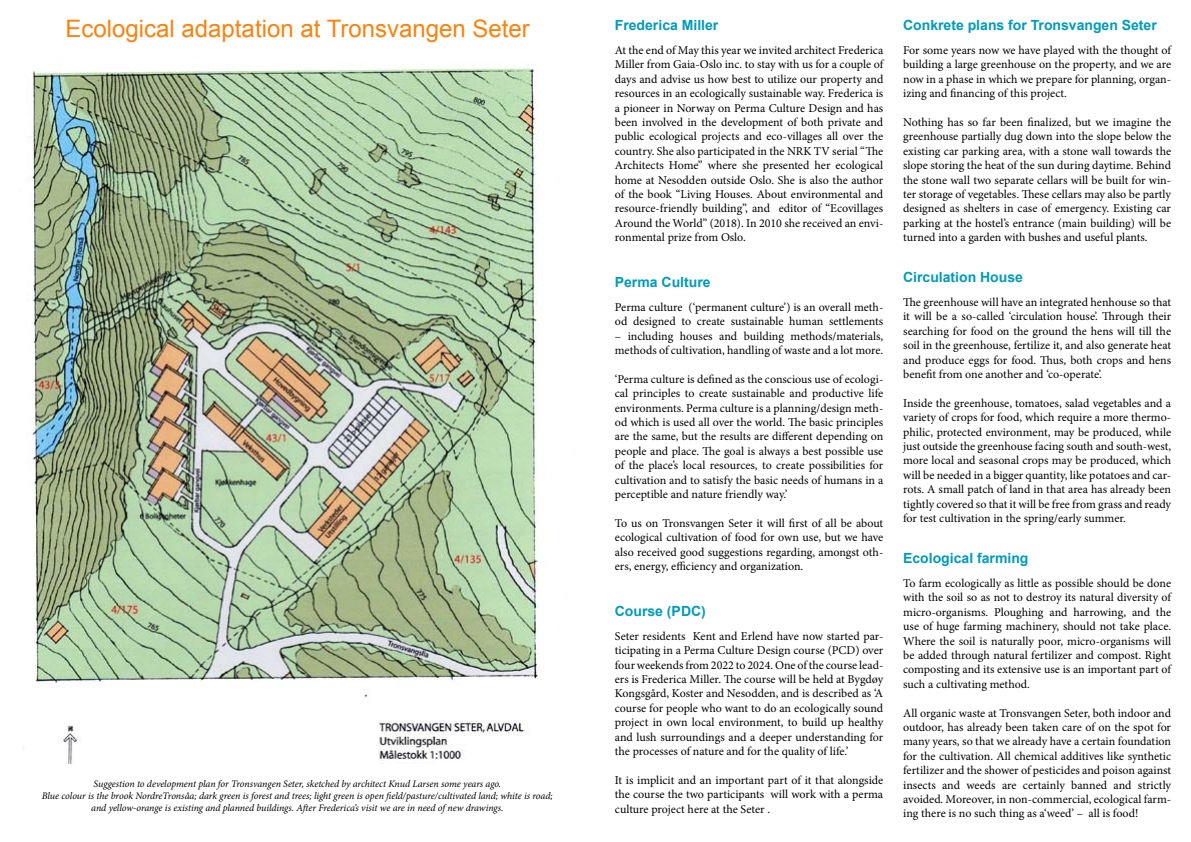
<style>
.page{position:relative;width:1191px;height:842px;background:#fff}
.page>*{position:absolute;margin:0;border:0;box-sizing:border-box;transform-origin:0 0}
.t1{font:24px "Arial";color:#fb820f}
.t2{font:700 14px "Arial";color:#009ab8}
.t3{font:12px/14.4px "Minion Pro";letter-spacing:-.005em;color:#000;text-align:justify}
.t4{font:italic 10px/12px "Minion Pro";letter-spacing:-.01em;color:#000;text-align:center}
</style>
<div class="page">
<img style="left:23px;top:63px;width:516px;height:700px">
<h1 class="t1" style="left:65px;top:13px;width:466px">Ecological adaptation at Tronsvangen Seter</h1>
<p class="t2" style="left:615px;top:16px;width:105px">Frederica Miller</p>
<p class="t3" style="left:615px;top:43px;width:270px">At the end of May this year we invited architect Frederica Miller from Gaia-Oslo inc. to stay with us for a couple of days and advise us how best to utilize our property and resources in an ecologically sustainable way. Frederica is a pioneer in Norway on Perma Culture Design and has been involved in the development of both private and public ecological projects and eco-villages all over the country. She also participated in the NRK TV serial “The Architects Home” where she presented her ecological home at Nesodden outside Oslo. She is also the author of the book “Living Houses. About environmental and resource-friendly building”, and editor of “Ecovillages Around the World” (2018). In 2010 she received an envi&shy;ronmental prize from Oslo.</p>
<p class="t2" style="left:615px;top:273px;width:97px">Perma Culture</p>
<p class="t3" style="left:615px;top:300px;width:270px">Perma culture (‘permanent culture’) is an overall meth&shy;od designed to create sustainable human settlements</p>
<p class="t3" style="left:615px;top:329px;width:270px">– including houses and building methods/materials, methods of cultivation, handling of waste and a lot more.</p>
<p class="t3" style="left:615px;top:372px;width:270px">‘Perma culture is defined as the conscious use of ecologi&shy;cal principles to create sustainable and productive life environments. Perma culture is a planning/design meth&shy;od which is used all over the world. The basic principles are the same, but the results are different depending on people and place. The goal is always a best possible use of the place’s local resources, to create possibilities for cultivation and to satisfy the basic needs of humans in a perceptible and nature friendly way.’</p>
<p class="t3" style="left:615px;top:516px;width:270px">To us on Tronsvangen Seter it will first of all be about ecological cultivation of food for own use, but we have also received good suggestions regarding, amongst oth&shy;ers, energy, efficiency and organization.</p>
<p class="t2" style="left:615px;top:601px;width:92px">Course (PDC)</p>
<p class="t3" style="left:615px;top:629px;width:270px">Seter residents Kent and Erlend have now started par&shy;ticipating in a Perma Culture Design course (PCD) over four weekends from 2022 to 2024. One of the course lead&shy;ers is Frederica Miller. The course will be held at Bygdøy Kongsgård, Koster and Nesodden, and is described as ‘A course for people who want to do an ecologically sound project in own local environment, to build up healthy and lush surroundings and a deeper understanding for the processes of nature and for the quality of life.’</p>
<p class="t3" style="left:615px;top:773px;width:270px">It is implicit and an important part of it that alongside the course the two participants will work with a perma culture project here at the Seter .</p>
<p class="t4" style="left:42px;top:778px;width:512px">Suggestion to development plan for Tronsvangen Seter, sketched by architect Knud Larsen some years ago.<br>Blue colour is the brook NordreTronsåa; dark green is forest and trees; light green is open field/pasture/cultivated land; white is road; and yellow-orange is existing and planned buildings. After Frederica’s visit we are in need of new drawings.</p>
<p class="t2" style="left:903px;top:16px;width:255px">Conkrete plans for Tronsvangen Seter</p>
<p class="t3" style="left:903px;top:43px;width:269px">For some years now we have played with the thought of building a large greenhouse on the property, and we are now in a phase in which we prepare for planning, organ&shy;izing and financing of this project.</p>
<p class="t3" style="left:903px;top:115px;width:269px">Nothing has so far been finalized, but we imagine the greenhouse partially dug down into the slope below the existing car parking area, with a stone wall towards the slope storing the heat of the sun during daytime. Behind the stone wall two separate cellars will be built for win&shy;ter storage of vegetables. These cellars may also be partly designed as shelters in case of emergency. Existing car parking at the hostel’s entrance (main building) will be turned into a garden with bushes and useful plants.</p>
<p class="t2" style="left:903px;top:268px;width:121px">Circulation House</p>
<p class="t3" style="left:903px;top:295px;width:269px">The greenhouse will have an integrated henhouse so that it will be a so-called ‘circulation house’. Through their searching for food on the ground the hens will till the soil in the greenhouse, fertilize it, and also generate heat and produce eggs for food. Thus, both crops and hens benefit from one another and ‘co-operate’.</p>
<p class="t3" style="left:903px;top:396px;width:269px">Inside the greenhouse, tomatoes, salad vegetables and a variety of crops for food, which require a more thermo&shy;philic, protected environment, may be produced, while just outside the greenhouse facing south and south-west, more local and seasonal crops may be produced, which will be needed in a bigger quantity, like potatoes and car&shy;rots. A small patch of land in that area has already been tightly covered so that it will be free from grass and ready for test cultivation in the spring/early summer.</p>
<p class="t2" style="left:903px;top:549px;width:127px">Ecological farming</p>
<p class="t3" style="left:903px;top:576px;width:269px">To farm ecologically as little as possible should be done with the soil so as not to destroy its natural diversity of micro-organisms. Ploughing and harrowing, and the use of huge farming machinery, should not take place.<br>Where the soil is naturally poor, micro-organisms will be added through natural fertilizer and compost. Right composting and its extensive use is an important part of such a cultivating method.</p>
<p class="t3" style="left:903px;top:705px;width:269px">All organic waste at Tronsvangen Seter, both indoor and outdoor, has already been taken care of on the spot for many years, so that we already have a certain foundation for the cultivation. All chemical additives like synthetic fertilizer and the shower of pesticides and poison against insects and weeds are certainly banned and strictly avoided. Moreover, in non-commercial, ecological farm&shy;ing there is no such thing as a‘weed’ – all is food!</p>
</div>
